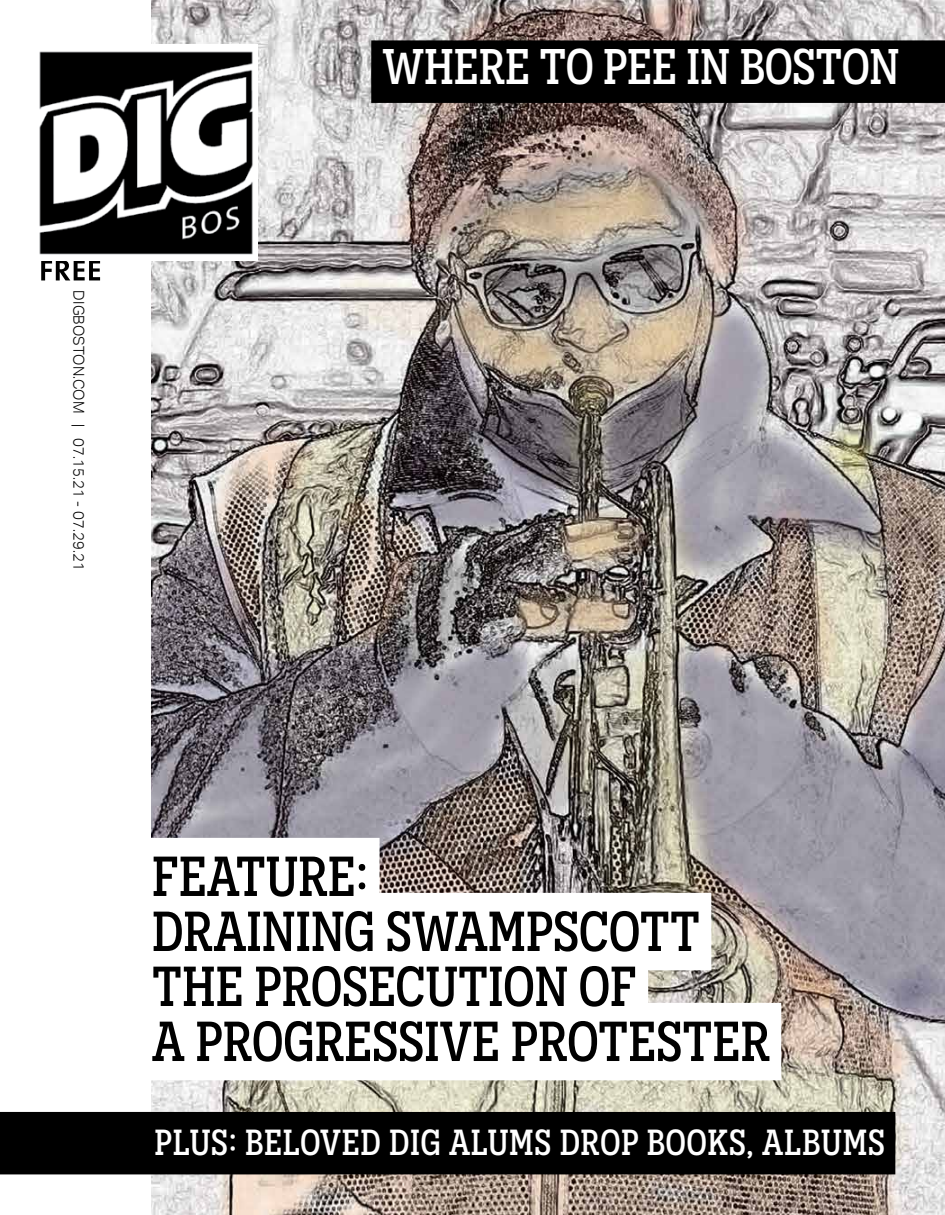
<style>
.page{position:relative;width:945px;height:1215px;background:#fff}
.page>*{position:absolute;margin:0;border:0;box-sizing:border-box;transform-origin:0 0}
.t1{font:500 56.25px/55px "Novecentoslabnarrow";color:#000}
.t2{font:500 50px "Novecentoslabnarrow";color:#fff}
.t3{font:500 36.25px "Novecentoslabnarrow";letter-spacing:.02em;color:#fff}
.t4{font:300 15px "Aktiv Grotesk";letter-spacing:.01em;color:#000}
</style>
<div class="page">
<img style="left:151px;top:0;width:794px;height:1215px">
<div style="left:0;top:1112px;width:895px;height:62px;background:#000"></div>
<svg style="left:41px;top:261px;width:59px;height:19px"></svg>
<div style="left:371px;top:40px;width:574px;height:63px;background:#000"></div>
<img style="left:39px;top:44px;width:219px;height:216px">
<div style="left:141px;top:838px;width:239px;height:77px;background:#fff"></div>
<div style="left:141px;top:893px;width:570px;height:77px;background:#fff"></div>
<div style="left:141px;top:948px;width:507px;height:77px;background:#fff"></div>
<div style="left:141px;top:1003px;width:640px;height:77px;background:#fff"></div>
<p class="t4" style="left:88px;top:290px;width:282px;rotate:90deg">DIGBOSTON.COM | 07.15.21 - 07.29.21</p>
<p class="t2" style="left:382px;top:37px;width:519px">WHERE TO PEE IN BOSTON</p>
<p class="t1" style="left:152px;top:848px;width:620px">FEATURE:<br>DRAINING SWAMPSCOTT<br>THE PROSECUTION OF<br>A PROGRESSIVE PROTESTER</p>
<p class="t3" style="left:155px;top:1121px;width:732px">PLUS: BELOVED DIG ALUMS DROP BOOKS, ALBUMS</p>
</div>
